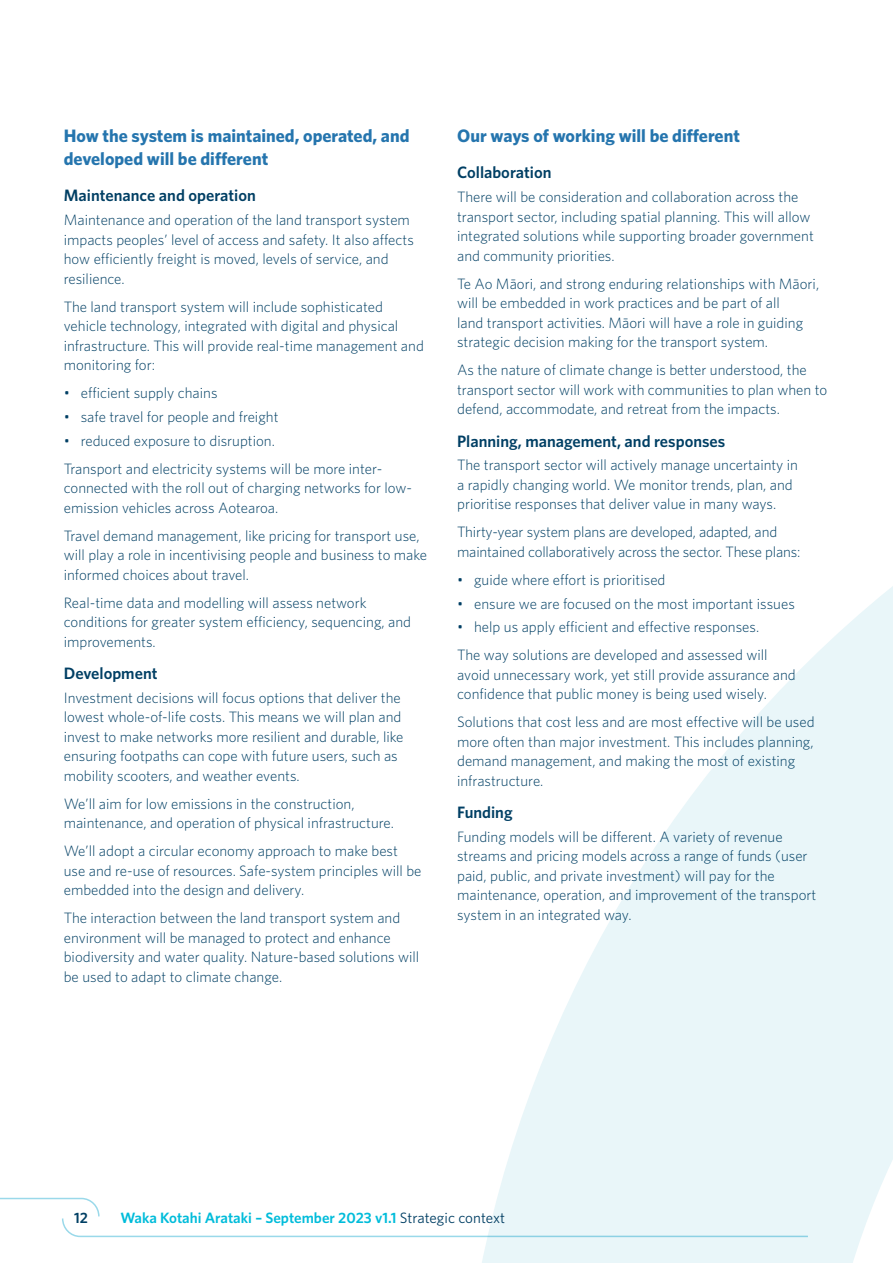
<style>
.page{position:relative;width:893px;height:1263px;background:#fff}
.page>*{position:absolute;margin:0;border:0;box-sizing:border-box;transform-origin:0 0}
.t1{font:700 18px/22.5px "Whitney";color:#2575ae}
.t2{font:600 16.5px "Whitney";color:#003f64}
.t3{font:300 15px/19.5px "Whitney";color:#003f64}
.t4{font:600 15px "Whitney";color:#00bcda}
.t5{font:600 15px "Whitney";color:#003f64}
.s1{font-weight:400;color:#003f64}
</style>
<div class="page">
<svg style="left:0;top:1197px;width:457px;height:41px"></svg>
<svg style="left:457px;top:586px;width:436px;height:677px;fill:#e9f6f9"></svg>
<p class="t1" style="left:64px;top:124px;width:347px">How the system is maintained, operated, and developed will be different</p>
<p class="t2" style="left:64px;top:185px;width:194px">Maintenance and operation</p>
<p class="t3" style="left:64px;top:210px;width:352px">Maintenance and operation of the land transport system impacts peoples’ level of access and safety. It also affects how efficiently freight is moved, levels of service, and resilience.</p>
<p class="t3" style="left:64px;top:296px;width:362px">The land transport system will include sophisticated vehicle technology, integrated with digital and physical infrastructure. This will provide real-time management and monitoring for:</p>
<p class="t3" style="left:64px;top:383px;width:155px">• efficient supply chains</p>
<p class="t3" style="left:64px;top:406px;width:216px">• safe travel for people and freight</p>
<p class="t3" style="left:64px;top:426px;width:320px;line-height:28px">• reduced exposure to disruption.<br>Transport and electricity systems will be more inter-</p>
<p class="t3" style="left:64px;top:478px;width:350px">connected with the roll out of charging networks for low&shy;emission vehicles across Aotearoa.</p>
<p class="t3" style="left:64px;top:525px;width:365px">Travel demand management, like pricing for transport use, will play a role in incentivising people and business to make informed choices about travel.</p>
<p class="t3" style="left:64px;top:592px;width:349px">Real-time data and modelling will assess network conditions for greater system efficiency, sequencing, and improvements.</p>
<p class="t2" style="left:64px;top:662px;width:95px">Development</p>
<p class="t3" style="left:64px;top:687px;width:341px">Investment decisions will focus options that deliver the lowest whole-of-life costs. This means we will plan and invest to make networks more resilient and durable, like ensuring footpaths can cope with future users, such as mobility scooters, and weather events.</p>
<p class="t3" style="left:64px;top:793px;width:332px">We’ll aim for low emissions in the construction, maintenance, and operation of physical infrastructure.</p>
<p class="t3" style="left:64px;top:841px;width:359px">We’ll adopt a circular economy approach to make best use and re-use of resources. Safe-system principles will be embedded into the design and delivery.</p>
<p class="t3" style="left:64px;top:908px;width:357px">The interaction between the land transport system and environment will be managed to protect and enhance biodiversity and water quality. Nature-based solutions will be used to adapt to climate change.</p>
<p class="t1" style="left:457px;top:124px;width:284px">Our ways of working will be different</p>
<p class="t2" style="left:457px;top:162px;width:96px">Collaboration</p>
<p class="t3" style="left:457px;top:187px;width:358px">There will be consideration and collaboration across the transport sector, including spatial planning. This will allow integrated solutions while supporting broader government and community priorities.</p>
<p class="t3" style="left:457px;top:273px;width:364px">Te Ao Māori, and strong enduring relationships with Māori, will be embedded in work practices and be part of all<br>land transport activities. Māori will have a role in guiding strategic decision making for the transport system.</p>
<p class="t3" style="left:457px;top:360px;width:372px">As the nature of climate change is better understood, the transport sector will work with communities to plan when to defend, accommodate, and retreat from the impacts.</p>
<p class="t2" style="left:457px;top:430px;width:270px">Planning, management, and responses</p>
<p class="t3" style="left:457px;top:455px;width:342px">The transport sector will actively manage uncertainty in a rapidly changing world. We monitor trends, plan, and prioritise responses that deliver value in many ways.</p>
<p class="t3" style="left:457px;top:522px;width:345px">Thirty-year system plans are developed, adapted, and maintained collaboratively across the sector. These plans:</p>
<p class="t3" style="left:457px;top:569px;width:210px">• guide where effort is prioritised</p>
<p class="t3" style="left:457px;top:593px;width:339px">• ensure we are focused on the most important issues</p>
<p class="t3" style="left:457px;top:613px;width:312px;line-height:28px">• help us apply efficient and effective responses.<br>The way solutions are developed and assessed will</p>
<p class="t3" style="left:457px;top:664px;width:340px">avoid unnecessary work, yet still provide assurance and confidence that public money is being used wisely.</p>
<p class="t3" style="left:457px;top:712px;width:359px">Solutions that cost less and are most effective will be used more often than major investment. This includes planning, demand management, and making the most of existing infrastructure.</p>
<p class="t2" style="left:457px;top:801px;width:57px">Funding</p>
<p class="t3" style="left:457px;top:826px;width:361px">Funding models will be different. A variety of revenue streams and pricing models across a range of funds (user paid, public, and private investment) will pay for the maintenance, operation, and improvement of the transport system in an integrated way.</p>
<p class="t5" style="left:74px;top:1208px;width:15px">12</p>
<p class="t4" style="left:120px;top:1208px;width:386px">Waka Kotahi Arataki – September 2023 v1.1 <span class="s1">Strategic context</span></p>
</div>
